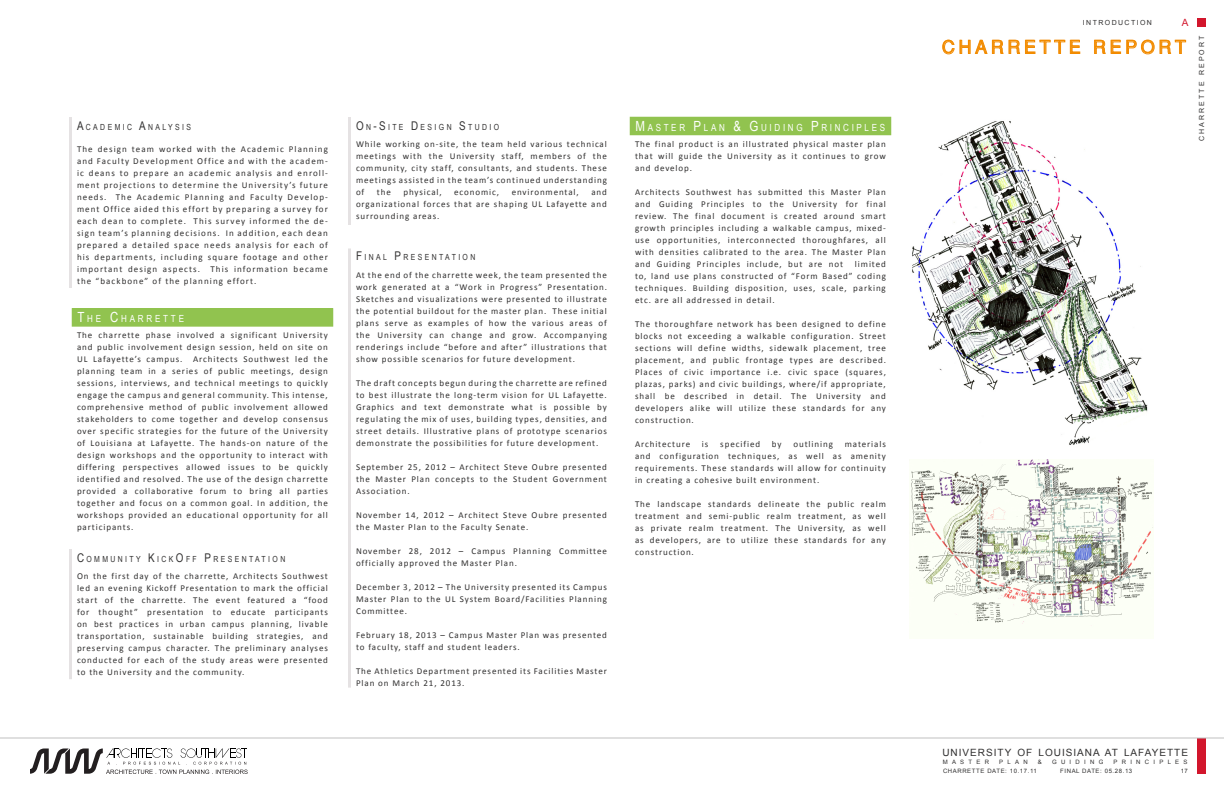
<style>
.page{position:relative;width:1224px;height:792px;background:#fff}
.page>*{position:absolute;margin:0;border:0;box-sizing:border-box;transform-origin:0 0}
.t1{font:18px "Sans Serif";letter-spacing:.2em;color:#f28b00}
.t2{font:10px "Arial";letter-spacing:.1em;color:#313030}
.t3{font:10px "Arial";color:#d2162c}
.ASW_Paragraph{font:9.8px "Arial Narrow";letter-spacing:.27em;color:#fff}
.ASW_Paragraph-2{font:9px/12px "Calibri";letter-spacing:.1em;color:#313030;text-align:justify}
.ASW_Paragraph-3{font:8.4px "Arial Narrow";letter-spacing:.285em;color:#313030}
.t4{font:7px "Arial";letter-spacing:.29em;color:#313030}
.t5{font:7px "Arial";letter-spacing:.2em;color:#313030}
.t6{font:6px "Arial";letter-spacing:.1em;color:#313030}
.t7{font:6px/9.6px "Arial";letter-spacing:.71em;color:#313030;text-align:right}
.s1{font-size:12px}
.s2{font-size:14px}
</style>
<div class="page">
<div style="left:1197px;top:738px;width:9px;height:36px;background:#d2162c"></div>
<svg style="left:30px;top:748px;width:218px;height:26px"></svg>
<div style="left:1197px;top:18px;width:9px;height:9px;background:#d2162c"></div>
<hr style="left:0;top:738px;width:1224px;height:1px;background:#c0c0c0">
<hr style="left:69px;top:117px;width:3px;height:171px;background:#e5e2e3">
<div style="left:72px;top:309px;width:261px;height:17px;background:#91c34f"></div>
<div style="left:72px;top:308px;width:261px;height:18px;border:1px solid #91c34f"></div>
<hr style="left:69px;top:549px;width:3px;height:130px;background:#e5e2e3">
<hr style="left:348px;top:117px;width:3px;height:108px;background:#e5e2e3">
<hr style="left:348px;top:248px;width:3px;height:440px;background:#e5e2e3">
<img style="left:912px;top:121px;width:236px;height:324px">
<div style="left:630px;top:117px;width:261px;height:18px;background:#91c34f"></div>
<img style="left:909px;top:459px;width:244px;height:167px">
<svg style="left:942px;top:40px;width:61px;height:14px"></svg>
<svg style="left:1009px;top:40px;width:71px;height:14px"></svg>
<svg style="left:1094px;top:40px;width:92px;height:14px"></svg>
<p class="ASW_Paragraph-3" style="left:77px;top:121px;width:115px"><span class="s1">A</span>CADEMIC <span class="s1">A</span>NALYSIS</p>
<p class="ASW_Paragraph-2" style="left:77px;top:143px;width:253px">The design team worked with the Academic Planning and Faculty Development Office and with the academ&shy;ic deans to prepare an academic analysis and enroll&shy;ment projections to determine the University’s future needs. The Academic Planning and Faculty Develop&shy;ment Office aided this effort by preparing a survey for each dean to complete. This survey informed the de&shy;sign team’s planning decisions. In addition, each dean prepared a detailed space needs analysis for each of his departments, including square footage and other important design aspects. This information became the “backbone” of the planning effort.</p>
<p class="ASW_Paragraph" style="left:78px;top:312px;width:107px"><span class="s2">T</span>HE <span class="s2">C</span>HARRETTE</p>
<p class="ASW_Paragraph-2" style="left:77px;top:329px;width:252px">The charrette phase involved a significant University and public involvement design session, held on site on UL Lafayette’s campus. Architects Southwest led the planning team in a series of public meetings, design sessions, interviews, and technical meetings to quickly engage the campus and general community. This intense, comprehensive method of public involvement allowed stakeholders to come together and develop consensus over specific strategies for the future of the University of Louisiana at Lafayette. The hands-on nature of the design workshops and the opportunity to interact with differing perspectives allowed issues to be quickly identified and resolved. The use of the design charrette provided a collaborative forum to bring all parties together and focus on a common goal. In addition, the workshops provided an educational opportunity for all participants.</p>
<p class="ASW_Paragraph-3" style="left:77px;top:553px;width:151px"><span class="s1">C</span>OMMUNITY <span class="s1">K</span>ICK<span class="s1">O</span>FF <span class="s1">P</span> RESE</p>
<p class="ASW_Paragraph-3" style="left:242px;top:553px;width:45px">NTATION</p>
<p class="ASW_Paragraph-2" style="left:77px;top:570px;width:252px">On the first day of the charrette, Architects Southwest led an evening Kickoff Presentation to mark the official start of the charrette. The event featured a “food for thought” presentation to educate participants on best practices in urban campus planning, livable transportation, sustainable building strategies, and preserving campus character. The preliminary analyses conducted for each of the study areas were presented to the University and the community.</p>
<p class="ASW_Paragraph-3" style="left:356px;top:121px;width:145px"><span class="s1">O</span>N<span class="s1">-S</span>ITE <span class="s1">D</span> ES IGN <span class="s1">S</span>TUDIO</p>
<p class="ASW_Paragraph-2" style="left:356px;top:138px;width:252px">While working on-site, the team held various technical meetings with the University staff, members of the community, city staff, consultants, and students. These meetings assisted in the team’s continued understanding of</p>
<p class="ASW_Paragraph-2" style="left:377px;top:186px;width:16px">the</p>
<p class="ASW_Paragraph-2" style="left:403px;top:186px;width:40px">physical,</p>
<p class="ASW_Paragraph-2" style="left:454px;top:186px;width:46px">economic,</p>
<p class="ASW_Paragraph-2" style="left:512px;top:186px;width:69px">environmental,</p>
<p class="ASW_Paragraph-2" style="left:356px;top:186px;width:252px;text-indent:235px">and organizational forces that are shaping UL Lafayette and surrounding areas.</p>
<p class="ASW_Paragraph-3" style="left:356px;top:251px;width:62px"><span class="s1">F</span> INAL <span class="s1">P</span> RESE</p>
<p class="ASW_Paragraph-3" style="left:432px;top:251px;width:45px">NTATION</p>
<p class="ASW_Paragraph-2" style="left:356px;top:269px;width:252px">At the end of the charrette week, the team presented the work generated at a “Work in Progress” Presentation.<br>Sketches and visualizations were presented to illustrate the potential buildout for the master plan. These initial plans serve as examples of how the various areas of the University can change and grow. Accompanying renderings include “before and after” illustrations that show possible scenarios for future development.</p>
<p class="ASW_Paragraph-2" style="left:356px;top:377px;width:252px">The draft concepts begun during the charrette are refined to best illustrate the long-term vision for UL Lafayette.<br>Graphics and text demonstrate what is possible by regulating the mix of uses, building types, densities, and street details. Illustrative plans of prototype scenarios demonstrate the possibilities for future development.</p>
<p class="ASW_Paragraph-2" style="left:356px;top:461px;width:252px">September 25, 2012 – Architect Steve Oubre presented the Master Plan concepts to the Student Government Association.</p>
<p class="ASW_Paragraph-2" style="left:356px;top:509px;width:252px">November 14, 2012 – Architect Steve Oubre presented the Master Plan to the Faculty Senate.</p>
<p class="ASW_Paragraph-2" style="left:356px;top:545px;width:252px">November 28, 2012 – Campus Planning Committee officially approved the Master Plan.</p>
<p class="ASW_Paragraph-2" style="left:356px;top:581px;width:252px">December 3, 2012 – The University presented its Campus Master Plan to the UL System Board/Facilities Planning Committee.</p>
<p class="ASW_Paragraph-2" style="left:356px;top:629px;width:252px">February 18, 2013 – Campus Master Plan was presented to faculty, staff and student leaders.</p>
<p class="ASW_Paragraph-2" style="left:356px;top:665px;width:252px">The Athletics Department presented its Facilities Master<br>Plan on March 21, 2013.</p>
<p class="ASW_Paragraph" style="left:636px;top:120px;width:237px"><span class="s2">M</span> ASTER <span class="s2">P</span> LAN <span class="s2">&amp; G</span>UIDING <span class="s2">P</span> RINCIPLES</p>
<p class="ASW_Paragraph-2" style="left:635px;top:138px;width:252px">The final product is an illustrated physical master plan that will guide the University as it continues to grow and develop.</p>
<p class="ASW_Paragraph-2" style="left:635px;top:186px;width:252px">Architects Southwest has submitted this Master Plan and Guiding Principles to the University for final review. The final document is created around smart growth principles including a walkable campus, mixed&shy;use opportunities, interconnected thoroughfares, all with densities calibrated to the area. The Master Plan and Guiding Principles include, but are not</p>
<p class="ASW_Paragraph-2" style="left:635px;top:258px;width:252px;text-indent:220px">limited to, land use plans constructed of “Form Based” coding techniques. Building disposition, uses, scale, parking etc. are all addressed in detail.</p>
<p class="ASW_Paragraph-2" style="left:635px;top:318px;width:252px">The thoroughfare network has been designed to define blocks not exceeding a walkable configuration. Street sections will define widths, sidewalk placement, tree placement, and public frontage types are described.<br>Places of civic importance i.e. civic space (squares, plazas, parks) and civic buildings, where/if appropriate, shall be described in detail. The University and developers alike will utilize these standards for any construction.</p>
<p class="ASW_Paragraph-2" style="left:635px;top:438px;width:57px">Architecture</p>
<p class="ASW_Paragraph-2" style="left:702px;top:438px;width:8px">is</p>
<p class="ASW_Paragraph-2" style="left:720px;top:438px;width:41px">specified</p>
<p class="ASW_Paragraph-2" style="left:772px;top:438px;width:11px">by</p>
<p class="ASW_Paragraph-2" style="left:793px;top:438px;width:41px">outlining</p>
<p class="ASW_Paragraph-2" style="left:635px;top:438px;width:252px;text-indent:210px">materials and configuration techniques, as well as amenity requirements. These standards will allow for continuity in creating a cohesive built environment.</p>
<p class="ASW_Paragraph-2" style="left:635px;top:498px;width:252px">The landscape standards delineate the public realm treatment and semi-public realm treatment, as well as private realm treatment. The University, as well as developers, are to utilize these standards for any construction.</p>
<p class="t5" style="left:1083px;top:18px;width:71px">INTRODUCTION</p>
<p class="t3" style="left:1182px;top:16px;width:8px">A</p>
<p class="t1" style="left:942px;top:37px;width:246px">CHARRETTE REPORT</p>
<p class="t4" style="left:1197px;top:141px;width:107px;rotate:-90deg">CHARRETTE REPORT</p>
<p class="t2" style="left:942px;top:746px;width:247px">UNIVERSITY OF LOUISIANA AT LAFAYETTE</p>
<p class="t6" style="left:943px;top:758px;width:48px">MASTER</p>
<p class="t6" style="left:999px;top:758px;width:30px">PLAN</p>
<p class="t6" style="left:1038px;top:758px;width:6px">&amp;</p>
<p class="t7" style="left:1052px;top:757px;width:53px">GUIDING</p>
<p class="t7" style="left:1114px;top:757px;width:76px">PRINCIPLES<br>17</p>
<p class="t6" style="left:943px;top:767px;width:95px">CHARRETTE DATE: 10.17.11</p>
<p class="t6" style="left:1060px;top:767px;width:74px">FINAL DATE: 05.28.13</p>
</div>
